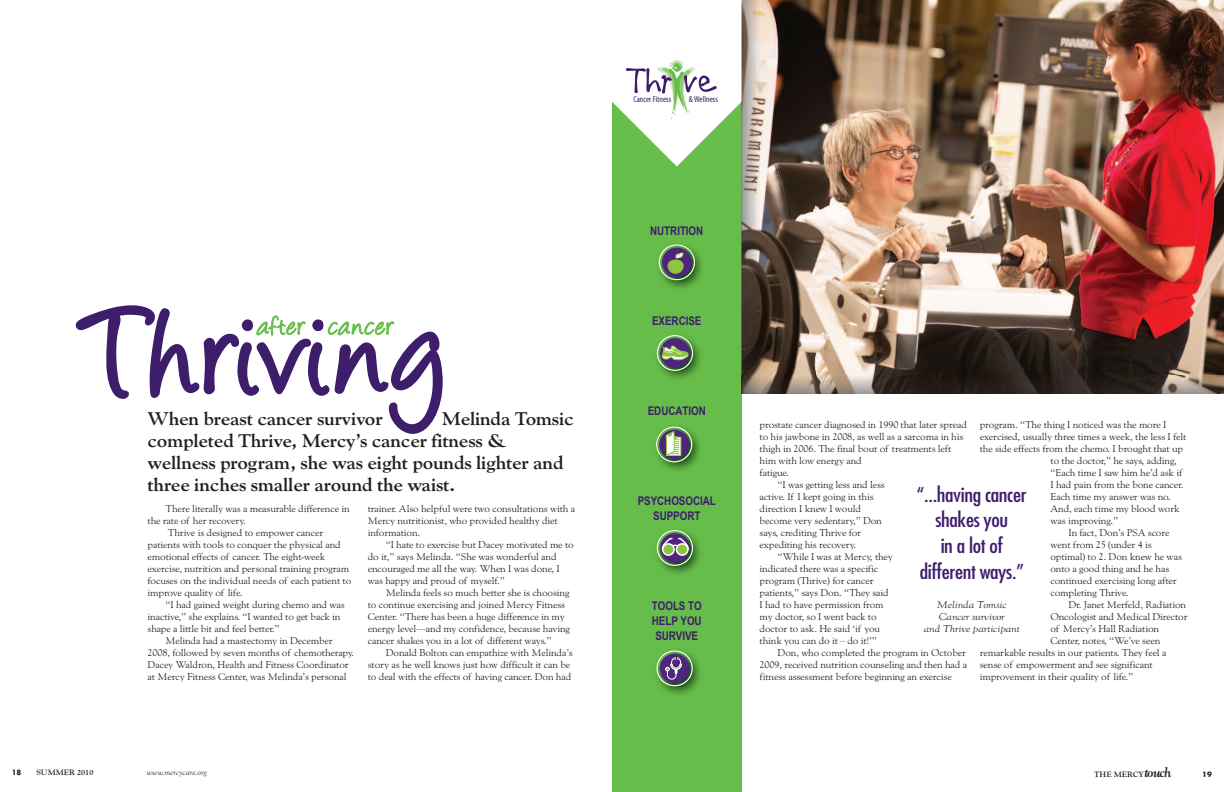
<style>
.page{position:relative;width:1224px;height:792px;background:#fff}
.page>*{position:absolute;margin:0;border:0;box-sizing:border-box;transform-origin:0 0}
.t1{font:137.5px "Angelina";letter-spacing:.06em;color:#3e1d6b}
.t2{font:30.9px "Angelina";letter-spacing:.05em;color:#67bd4a}
.t3{font:condensed 20px/25.9px "Futura";letter-spacing:-.015em;color:#3e1d6b;text-align:center;scale:1.11 1}
.t4{font:700 19px/22px "Goudy";letter-spacing:-.015em;color:#231f20}
.t5{font:700 12px/15px "Arial Narrow";letter-spacing:-.005em;color:#3e1d6b;text-align:center}
.t6{font:10px/12px "Goudy Old Style";letter-spacing:-.015em;color:#231f20}
.t7{font:italic 10px/12px "Goudy Old Style";letter-spacing:-.02em;color:#231f20;text-align:center;scale:1.11 1}
.t8{font:condensed 8.7px "Myriad Pro";color:#3e1d6b}
.t9{font:700 8px "Goudy";color:#231f20}
.t10{font:italic 8px "Goudy Old Style";color:#231f20}
.t11{font:700 7px "Futura";color:#231f20}
.s1{font-style:italic;font-size:14px}
</style>
<div class="page">
<div style="left:612px;top:0;width:130px;height:792px;background:#67bd4a"></div>
<img style="left:760px;top:0;width:464px;height:375px">
<svg style="left:612px;top:0;width:130px;height:166px"></svg>
<img style="left:656px;top:530px;width:44px;height:44px">
<div style="left:657px;top:530px;width:36px;height:36px;border:1px solid #fff;border-radius:50%"></div>
<svg style="left:660px;top:533px;width:30px;height:30px"></svg>
<svg style="left:663px;top:544px;width:11px;height:11px"></svg>
<div style="left:662px;top:543px;width:13px;height:13px;border:1px solid #fff;border-radius:50%"></div>
<svg style="left:676px;top:544px;width:12px;height:11px"></svg>
<div style="left:676px;top:543px;width:13px;height:13px;border:1px solid #fff;border-radius:50%"></div>
<svg style="left:660px;top:537px;width:30px;height:14px"></svg>
<img style="left:656px;top:427px;width:44px;height:44px">
<div style="left:656px;top:426px;width:36px;height:36px;border:1px solid #fff;border-radius:50%"></div>
<svg style="left:659px;top:430px;width:30px;height:29px"></svg>
<svg style="left:665px;top:430px;width:14px;height:27px"></svg>
<img style="left:657px;top:651px;width:43px;height:44px">
<div style="left:656px;top:650px;width:37px;height:36px;border:1px solid #fff;border-radius:50%"></div>
<div style="left:660px;top:654px;width:29px;height:29px;background:#50237f;border-radius:50%"></div>
<svg style="left:665px;top:657px;width:17px;height:23px"></svg>
<img style="left:656px;top:335px;width:45px;height:44px">
<div style="left:657px;top:335px;width:36px;height:36px;border:1px solid #fff;border-radius:50%"></div>
<div style="left:660px;top:338px;width:30px;height:30px;background:#50237f;border-radius:50%"></div>
<svg style="left:661px;top:342px;width:30px;height:19px"></svg>
<img style="left:658px;top:245px;width:44px;height:44px">
<div style="left:659px;top:244px;width:36px;height:36px;border:1px solid #fff;border-radius:50%"></div>
<div style="left:662px;top:248px;width:30px;height:29px;background:#50237f;border-radius:50%"></div>
<svg style="left:668px;top:252px;width:16px;height:22px"></svg>
<img style="left:742px;top:0;width:18px;height:375px">
<img style="left:742px;top:0;width:1px;height:102px">
<img style="left:742px;top:375px;width:482px;height:19px">
<h1 class="t1" style="left:86px;top:258px;width:361px">Thriving</h1>
<h2 class="t2" style="left:257px;top:304px;width:139px">after cancer</h2>
<h3 class="t4" style="left:148px;top:409px;width:428px;text-indent:294px">Melinda Tomsic completed Thrive, Mercy’s cancer fitness &amp; wellness program, she was eight pounds lighter and three inches smaller around the waist.</h3>
<h3 class="t4" style="left:148px;top:409px;width:237px">When breast cancer survivor</h3>
<p class="t6" style="left:166px;top:503px;width:186px">There literally was a measurable difference in</p>
<p class="t6" style="left:148px;top:515px;width:100px">the rate of her recovery.</p>
<p class="t6" style="left:168px;top:527px;width:157px">Thrive is designed to empower cancer</p>
<p class="t6" style="left:148px;top:539px;width:195px">patients with tools to conquer the physical and</p>
<p class="t6" style="left:148px;top:551px;width:179px">emotional effects of cancer. The eight-week</p>
<p class="t6" style="left:148px;top:563px;width:203px">exercise, nutrition and personal training program</p>
<p class="t6" style="left:148px;top:575px;width:205px">focuses on the individual needs of each patient to</p>
<p class="t6" style="left:148px;top:587px;width:96px">improve quality of life.</p>
<p class="t6" style="left:166px;top:599px;width:181px">“I had gained weight during chemo and was</p>
<p class="t6" style="left:148px;top:611px;width:194px">inactive,” she explains. “I wanted to get back in</p>
<p class="t6" style="left:148px;top:623px;width:134px">shape a little bit and feel better.”</p>
<p class="t6" style="left:166px;top:635px;width:169px">Melinda had a mastectomy in December</p>
<p class="t6" style="left:148px;top:647px;width:208px">2008, followed by seven months of chemotherapy.</p>
<p class="t6" style="left:148px;top:659px;width:203px">Dacey Waldron, Health and Fitness Coordinator</p>
<p class="t6" style="left:148px;top:671px;width:201px">at Mercy Fitness Center, was Melinda’s personal</p>
<p class="t6" style="left:368px;top:503px;width:209px">trainer. Also helpful were two consultations with a<br>Mercy nutritionist, who provided healthy diet information.</p>
<p class="t6" style="left:368px;top:539px;width:208px;text-indent:18px">“I hate to exercise but Dacey motivated me to do it,” says Melinda. “She was wonderful and encouraged me all the way. When I was done, I was happy and proud of myself.”</p>
<p class="t6" style="left:368px;top:587px;width:204px;text-indent:18px">Melinda feels so much better she is choosing to continue exercising and joined Mercy Fitness Center. “There has been a huge difference in my energy level—and my confidence, because having cancer shakes you in a lot of different ways.”</p>
<p class="t6" style="left:368px;top:647px;width:206px;text-indent:18px">Donald Bolton can empathize with Melinda’s story as he well knows just how difficult it can be to deal with the effects of having cancer. Don had</p>
<p class="t11" style="left:12px;top:770px;width:11px">18</p>
<p class="t9" style="left:36px;top:770px;width:58px">SUMMER 2010</p>
<p class="t10" style="left:147px;top:770px;width:62px">www.mercycare.org</p>
<p class="t8" style="left:634px;top:96px;width:39px">Cancer Fitness</p>
<p class="t8" style="left:689px;top:96px;width:30px">&amp;Wellness</p>
<p class="t5" style="left:650px;top:223px;width:55px">NUTRITION</p>
<p class="t5" style="left:652px;top:313px;width:51px">EXERCISE</p>
<p class="t5" style="left:648px;top:403px;width:60px">EDUCATION</p>
<p class="t5" style="left:638px;top:493px;width:80px">PSYCHOSOCIAL<br>SUPPORT</p>
<p class="t5" style="left:652px;top:598px;width:51px;text-align:justify">TOOLS TO HELP YOU SURVIVE</p>
<p class="t6" style="left:760px;top:420px;width:209px">prostate cancer diagnosed in 1990 that later spread</p>
<p class="t6" style="left:760px;top:432px;width:205px">to his jawbone in 2008, as well as a sarcoma in his</p>
<p class="t6" style="left:760px;top:444px;width:193px">thigh in 2006. The final bout of treatments left</p>
<p class="t6" style="left:760px;top:456px;width:104px">him with low energy and</p>
<p class="t6" style="left:760px;top:468px;width:31px">fatigue.</p>
<p class="t6" style="left:778px;top:480px;width:109px">“I was getting less and less</p>
<p class="t6" style="left:760px;top:492px;width:116px">active. If I kept going in this</p>
<p class="t6" style="left:760px;top:504px;width:103px">direction I knew I would</p>
<p class="t6" style="left:760px;top:516px;width:124px">become very sedentary,” Don</p>
<p class="t6" style="left:760px;top:528px;width:103px">says, crediting Thrive for</p>
<p class="t6" style="left:760px;top:540px;width:98px">expediting his recovery.</p>
<p class="t6" style="left:778px;top:552px;width:117px">“While I was at Mercy, they</p>
<p class="t6" style="left:760px;top:564px;width:120px">indicated there was a specific</p>
<p class="t6" style="left:760px;top:576px;width:116px">program (Thrive) for cancer</p>
<p class="t6" style="left:760px;top:588px;width:131px">patients,” says Don. “They said</p>
<p class="t6" style="left:760px;top:600px;width:126px">I had to have permission from</p>
<p class="t6" style="left:760px;top:612px;width:119px">my doctor, so I went back to</p>
<p class="t6" style="left:760px;top:624px;width:122px">doctor to ask. He said ‘if you</p>
<p class="t6" style="left:760px;top:636px;width:119px">think you can do it – do it!’”</p>
<p class="t6" style="left:778px;top:648px;width:190px">Don, who completed the program in October</p>
<p class="t6" style="left:760px;top:660px;width:209px">2009, received nutrition counseling and then had a</p>
<p class="t6" style="left:760px;top:672px;width:194px">fitness assessment before beginning an exercise</p>
<p class="t6" style="left:980px;top:420px;width:188px">program. “The thing I noticed was the more I</p>
<p class="t6" style="left:980px;top:432px;width:208px">exercised, usually three times a week, the less I felt</p>
<p class="t6" style="left:980px;top:444px;width:205px">the side effects from the chemo. I brought that up</p>
<p class="t6" style="left:1051px;top:456px;width:128px">to the doctor,” he says, adding,</p>
<p class="t6" style="left:1051px;top:468px;width:133px">“Each time I saw him he’d ask if</p>
<p class="t6" style="left:1051px;top:480px;width:135px">I had pain from the bone cancer.</p>
<p class="t6" style="left:1051px;top:492px;width:122px">Each time my answer was no.</p>
<p class="t6" style="left:1051px;top:504px;width:131px">And, each time my blood work</p>
<p class="t6" style="left:1051px;top:516px;width:69px">was improving.”</p>
<p class="t6" style="left:1069px;top:528px;width:103px">In fact, Don’s PSA score</p>
<p class="t6" style="left:1051px;top:540px;width:103px">went from 25 (under 4 is</p>
<p class="t6" style="left:1051px;top:552px;width:133px">optimal) to 2. Don knew he was</p>
<p class="t6" style="left:1051px;top:564px;width:120px">onto a good thing and he has</p>
<p class="t6" style="left:1051px;top:576px;width:128px">continued exercising long after</p>
<p class="t6" style="left:1051px;top:588px;width:80px">completing Thrive.</p>
<p class="t6" style="left:1069px;top:600px;width:119px">Dr. Janet Merfeld, Radiation</p>
<p class="t6" style="left:1051px;top:612px;width:139px">Oncologist and Medical Director</p>
<p class="t6" style="left:1051px;top:624px;width:110px">of Mercy’s Hall Radiation</p>
<p class="t6" style="left:1051px;top:636px;width:111px">Center, notes, “We’ve seen</p>
<p class="t6" style="left:980px;top:648px;width:188px">remarkable results in our patients. They feel a</p>
<p class="t6" style="left:980px;top:660px;width:175px">sense of empowerment and see significant</p>
<p class="t6" style="left:980px;top:672px;width:155px">improvement in their quality of life.”</p>
<h3 class="t3" style="left:917px;top:482px;width:100px">“...having cancer shakes you<br>in a lot of different ways.”</h3>
<p class="t7" style="left:924px;top:599px;width:88px">Melinda Tomsic<br>Cancer survivor<br>and Thrive participant</p>
<p class="t9" style="left:1094px;top:772px;width:79px">THE MERCY<span class="s1">touch</span></p>
<p class="t11" style="left:1202px;top:771px;width:11px">19</p>
</div>
